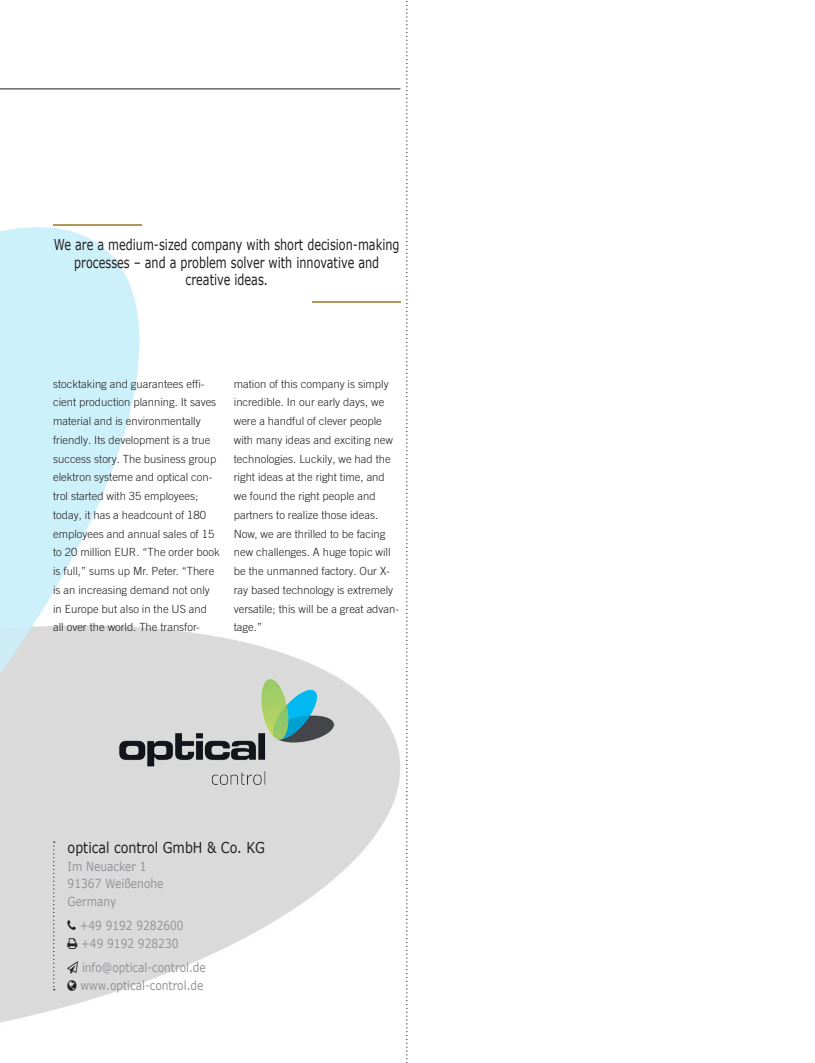
<style>
.page{position:relative;width:815px;height:1063px;background:#fff}
.page>*{position:absolute;margin:0;border:0;box-sizing:border-box;transform-origin:0 0}
.t1{font:15px/17.5px "Verdana";color:#231f20;text-align:center;scale:.75 1}
.t2{font:15px "Verdana";color:#231f20;scale:.85 1}
.t3{font:12.5px/17.5px "Verdana";color:#939598;scale:.85 1}
.t4{font:300 11.25px/18.8px "Trade Gothic LT Pro";color:#231f20}
</style>
<div class="page">
<img style="left:0;top:88px;width:401px;height:935px">
<hr style="left:0;top:89px;width:400px;height:1px;background:#231f20">
<svg style="left:53px;top:842px;width:2px;height:148px"></svg>
<hr style="left:53px;top:224px;width:89px;height:2px;background:#b39758">
<hr style="left:312px;top:301px;width:88px;height:2px;background:#b39758">
<img style="left:119px;top:679px;width:216px;height:106px">
<svg style="left:406px;top:1px;width:2px;height:1062px"></svg>
<svg style="left:68px;top:920px;width:8px;height:10px"></svg>
<svg style="left:68px;top:938px;width:10px;height:10px"></svg>
<svg style="left:68px;top:961px;width:10px;height:13px"></svg>
<svg style="left:68px;top:980px;width:9px;height:11px"></svg>
<h1 class="t1" style="left:54px;top:236px;width:462px">We are a medium-sized company with short decision-making processes – and a problem solver with innovative and creative ideas.</h1>
<p class="t4" style="left:53px;top:374px;width:168px">stocktaking and guarantees effi&shy;cient production planning. It saves material and is environmentally friendly. Its development is a true success story. The business group elektron systeme and optical con&shy;trol started with 35 employees; today, it has a headcount of 180 employees and annual sales of 15 to 20 million EUR. “The order book is full,” sums up Mr. Peter. “There is an increasing demand not only in Europe but also in the US and all over the world. The transfor-</p>
<p class="t4" style="left:234px;top:374px;width:167px">mation of this company is simply incredible. In our early days, we were a handful of clever people with many ideas and exciting new technologies. Luckily, we had the right ideas at the right time, and we found the right people and partners to realize those ideas.<br>Now, we are thrilled to be facing new challenges. A huge topic will be the unmanned factory. Our X&shy;ray based technology is extremely versatile; this will be a great advan&shy;tage.”</p>
<h1 class="t2" style="left:68px;top:837px;width:234px">optical control GmbH &amp; Co. KG</h1>
<p class="t3" style="left:68px;top:857px;width:114px">Im Neuacker 1<br>91367 Weißenohe<br>Germany</p>
<p class="t3" style="left:80px;top:917px;width:124px">+49 9192 9282600 +49 9192 928230</p>
<p class="t3" style="left:80px;top:959px;width:149px">info@optical-control.de www.optical-control.de</p>
</div>
